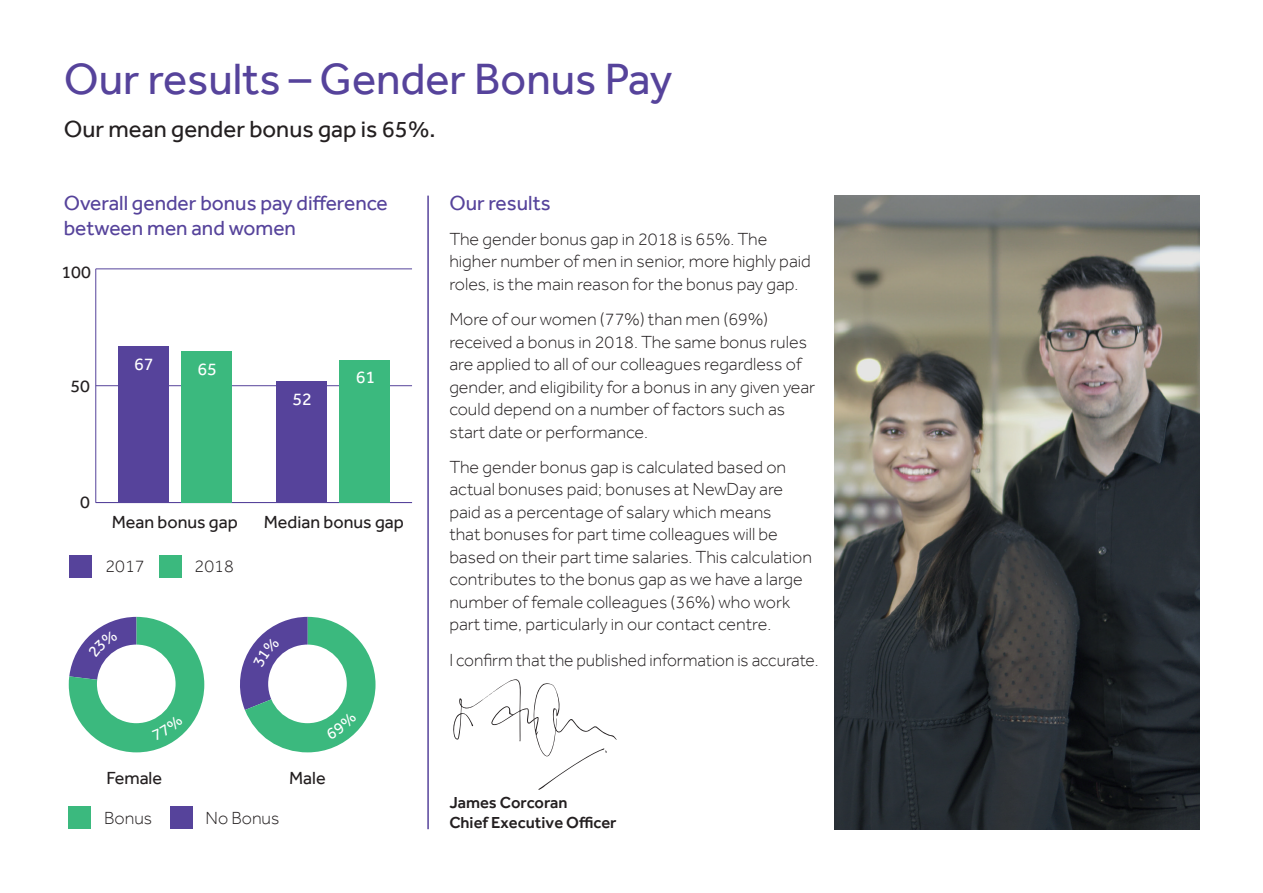
<style>
.page{position:relative;width:1263px;height:893px;background:#fff}
.page>*{position:absolute;margin:0;border:0;box-sizing:border-box;transform-origin:0 0}
.t1{font:45px "Effra";color:#56439b}
.t2{font:24px "Effra";color:#231f20}
.t3{font:21px/25.5px "Effra";color:#56439b}
.t4{font:300 18px/22.5px "Effra";color:#231f20}
.t5{font:18px "Effra";color:#231f20}
.t6{font:18px "Effra";color:#fff}
.t7{font:500 16.5px/20.2px "Effra";color:#231f20}
</style>
<div class="page">
<img style="left:835px;top:196px;width:364px;height:633px">
<hr style="left:427px;top:196px;width:2px;height:633px;background:#56439b">
<div style="left:70px;top:555px;width:22px;height:22px;background:#56439b"></div>
<div style="left:159px;top:555px;width:22px;height:22px;background:#3bb97e"></div>
<hr style="left:95px;top:269px;width:1px;height:234px;background:#56439b">
<hr style="left:96px;top:502px;width:316px;height:1px;background:#56439b">
<hr style="left:96px;top:385px;width:316px;height:1px;background:#56439b">
<hr style="left:96px;top:268px;width:316px;height:1px;background:#56439b">
<div style="left:181px;top:351px;width:51px;height:152px;background:#3bb97e"></div>
<div style="left:339px;top:360px;width:51px;height:143px;background:#3bb97e"></div>
<div style="left:118px;top:346px;width:50px;height:157px;background:#56439b"></div>
<div style="left:276px;top:381px;width:51px;height:122px;background:#56439b"></div>
<div style="left:69px;top:806px;width:22px;height:23px;background:#3bb97e"></div>
<div style="left:170px;top:806px;width:22px;height:23px;background:#56439b"></div>
<svg style="left:453px;top:679px;width:164px;height:111px"></svg>
<svg style="left:69px;top:617px;width:135px;height:135px"></svg>
<svg style="left:240px;top:617px;width:135px;height:135px"></svg>
<h1 class="t1" style="left:64px;top:52px;width:610px">Our results – Gender Bonus Pay</h1>
<h2 class="t2" style="left:64px;top:114px;width:373px">Our mean gender bonus gap is 65%.</h2>
<p class="t3" style="left:64px;top:190px;width:325px">Overall gender bonus pay difference between men and women</p>
<p class="t5" style="left:61px;top:261px;width:31px">100</p>
<p class="t5" style="left:70px;top:375px;width:21px">50</p>
<p class="t6" style="left:134px;top:354px;width:21px">67</p>
<p class="t6" style="left:197px;top:358px;width:21px">65</p>
<p class="t6" style="left:292px;top:388px;width:21px">52</p>
<p class="t6" style="left:356px;top:366px;width:21px">61</p>
<p class="t5" style="left:80px;top:492px;width:11px">0</p>
<p class="t5" style="left:112px;top:511px;width:127px">Mean bonus gap</p>
<p class="t5" style="left:264px;top:511px;width:141px">Median bonus gap</p>
<p class="t4" style="left:105px;top:555px;width:41px">2017</p>
<p class="t4" style="left:195px;top:555px;width:41px">2018</p>
<p class="t5" style="left:106px;top:767px;width:57px">Female</p>
<p class="t5" style="left:289px;top:767px;width:38px">Male</p>
<p class="t4" style="left:104px;top:807px;width:49px">Bonus</p>
<p class="t4" style="left:205px;top:807px;width:75px">No Bonus</p>
<p class="t3" style="left:449px;top:190px;width:103px">Our results</p>
<p class="t4" style="left:449px;top:228px;width:363px">The gender bonus gap in 2018 is 65%. The higher number of men in senior, more highly paid roles, is the main reason for the bonus pay gap.</p>
<p class="t4" style="left:449px;top:308px;width:367px">More of our women (77%) than men (69%) received a bonus in 2018. The same bonus rules are applied to all of our colleagues regardless of gender, and eligibility for a bonus in any given year could depend on a number of factors such as start date or performance.</p>
<p class="t4" style="left:449px;top:456px;width:364px">The gender bonus gap is calculated based on actual bonuses paid; bonuses at NewDay are paid as a percentage of salary which means<br>that bonuses for part time colleagues will be based on their part time salaries. This calculation contributes to the bonus gap as we have a large number of female colleagues (36%) who work part time, particularly in our contact centre.</p>
<p class="t4" style="left:449px;top:648px;width:371px">I confirm that the published information is accurate.</p>
<p class="t7" style="left:449px;top:792px;width:169px">James Corcoran<br>Chief Executive Officer</p>
</div>
